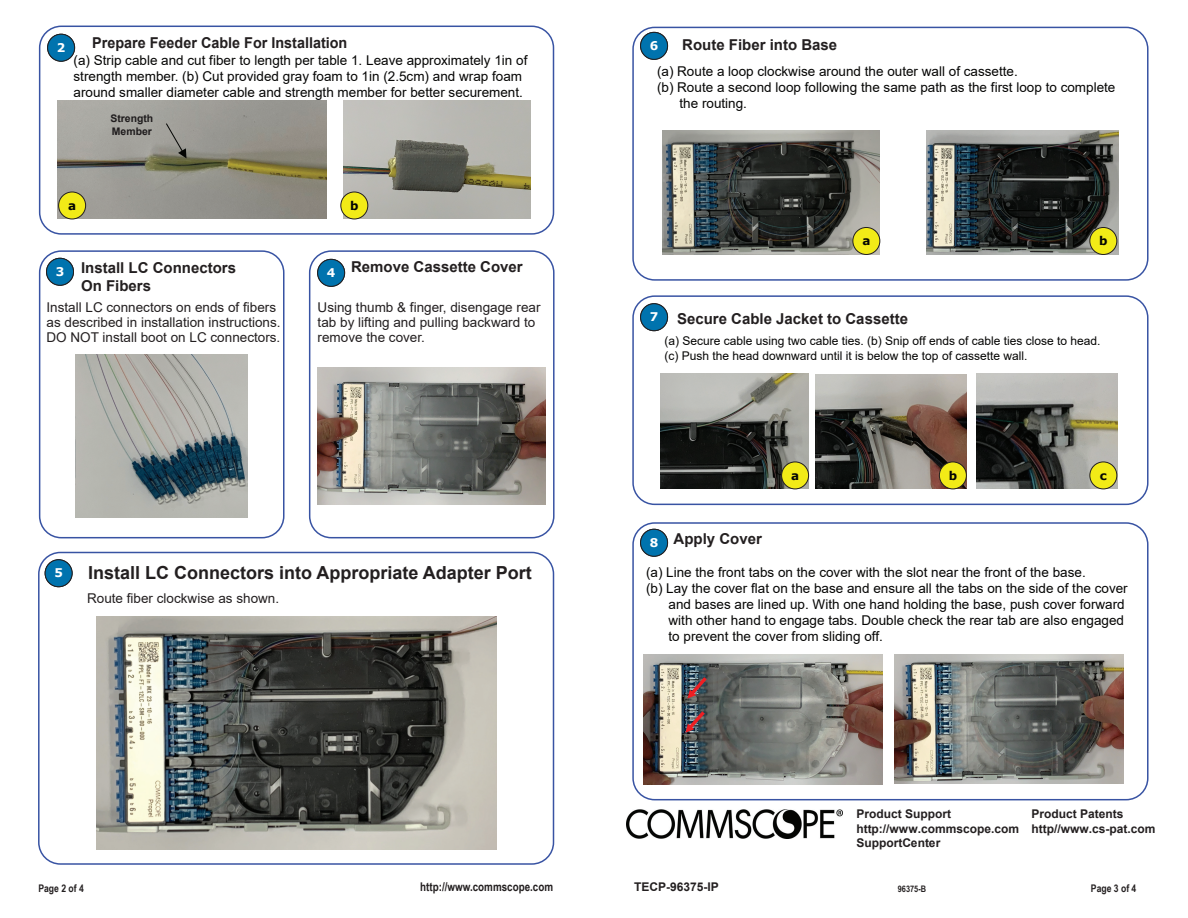
<style>
.page{position:relative;width:1188px;height:918px;background:#fff}
.page>*{position:absolute;margin:0;border:0;box-sizing:border-box;transform-origin:0 0}
.t1{font:700 18px "Arial";color:#231f20}
.t2{font:700 15px/18px "Arial";color:#231f20}
.t3{font:700 15px "Arial";color:#231f20;scale:.96 1}
.t4{font:13.5px/16.2px "Arial";color:#050504}
.t5{font:13.5px/15px "Arial";color:#231f20}
.t6{font:12px/14.4px "Arial";color:#050504}
.t7{font:700 12px/14.4px "Arial";color:#231f20}
.t8{font:700 12px "Arial Narrow";color:#231f20}
.t9{font:700 12px "Verdana";color:#040503}
.t10{font:700 12px "Verdana";color:#fff}
.t11{font:700 10.5px "Arial Narrow";color:#231f20}
.t12{font:700 10.5px/12.6px "Arial";letter-spacing:-.005em;color:#1f1c1d}
.t13{font:700 9px "Arial Narrow";color:#231f20}
</style>
<div class="page">
<img style="left:58px;top:100px;width:269px;height:119px">
<img style="left:344px;top:100px;width:187px;height:119px">
<img style="left:97px;top:617px;width:400px;height:232px">
<img style="left:663px;top:130px;width:217px;height:124px">
<img style="left:927px;top:130px;width:191px;height:124px">
<img style="left:661px;top:374px;width:148px;height:115px">
<img style="left:815px;top:374px;width:151px;height:115px">
<img style="left:977px;top:374px;width:140px;height:115px">
<div style="left:48px;top:34px;width:27px;height:27px;background:#0073ae;border-radius:50%"></div>
<div style="left:47px;top:34px;width:28px;height:28px;border:1px solid #231f20;border-radius:50%"></div>
<div style="left:47px;top:258px;width:27px;height:27px;background:#0073ae;border-radius:50%"></div>
<div style="left:46px;top:258px;width:28px;height:28px;border:1px solid #231f20;border-radius:50%"></div>
<div style="left:45px;top:560px;width:27px;height:27px;background:#0073ae;border-radius:50%"></div>
<div style="left:45px;top:559px;width:27px;height:28px;border:1px solid #231f20;border-radius:50%"></div>
<img style="left:627px;top:810px;width:216px;height:29px">
<div style="left:318px;top:259px;width:27px;height:27px;background:#0073ae;border-radius:50%"></div>
<div style="left:317px;top:259px;width:28px;height:28px;border:1px solid #231f20;border-radius:50%"></div>
<div style="left:59px;top:192px;width:27px;height:27px;background:#f2eb17;border-radius:50%"></div>
<div style="left:58px;top:192px;width:28px;height:27px;border:1px solid #231f20;border-radius:50%"></div>
<div style="left:341px;top:192px;width:27px;height:27px;background:#f2eb17;border-radius:50%"></div>
<div style="left:340px;top:192px;width:28px;height:27px;border:1px solid #231f20;border-radius:50%"></div>
<svg style="left:165px;top:123px;width:21px;height:35px"></svg>
<div style="left:641px;top:32px;width:27px;height:27px;background:#0073ae;border-radius:50%"></div>
<div style="left:640px;top:32px;width:28px;height:28px;border:1px solid #231f20;border-radius:50%"></div>
<div style="left:641px;top:529px;width:27px;height:27px;background:#0073ae;border-radius:50%"></div>
<div style="left:640px;top:529px;width:28px;height:28px;border:1px solid #231f20;border-radius:50%"></div>
<div style="left:641px;top:304px;width:27px;height:27px;background:#0073ae;border-radius:50%"></div>
<div style="left:640px;top:303px;width:28px;height:28px;border:1px solid #231f20;border-radius:50%"></div>
<div style="left:853px;top:227px;width:27px;height:27px;background:#f2eb17;border-radius:50%"></div>
<div style="left:852px;top:227px;width:28px;height:28px;border:1px solid #231f20;border-radius:50%"></div>
<div style="left:1090px;top:227px;width:27px;height:27px;background:#f2eb17;border-radius:50%"></div>
<div style="left:1089px;top:227px;width:28px;height:28px;border:1px solid #231f20;border-radius:50%"></div>
<div style="left:782px;top:462px;width:27px;height:27px;background:#f2eb17;border-radius:50%"></div>
<div style="left:781px;top:462px;width:28px;height:27px;border:1px solid #231f20;border-radius:50%"></div>
<div style="left:39px;top:26px;width:515px;height:209px;border:2px solid #3853a3;border-radius:22px"></div>
<div style="left:38px;top:552px;width:516px;height:313px;border:2px solid #3853a3;border-radius:22px"></div>
<div style="left:632px;top:27px;width:517px;height:254px;border:2px solid #3853a3;border-radius:22px"></div>
<div style="left:39px;top:250px;width:246px;height:288px;border:2px solid #3853a3;border-radius:22px"></div>
<img style="left:76px;top:355px;width:172px;height:162px">
<img style="left:318px;top:368px;width:228px;height:136px">
<div style="left:309px;top:250px;width:246px;height:288px;border:2px solid #3853a3;border-radius:22px"></div>
<div style="left:632px;top:295px;width:517px;height:210px;border:2px solid #3853a3;border-radius:22px"></div>
<div style="left:939px;top:462px;width:27px;height:27px;background:#f2eb17;border-radius:50%"></div>
<div style="left:939px;top:462px;width:28px;height:27px;border:1px solid #231f20;border-radius:50%"></div>
<div style="left:1090px;top:462px;width:27px;height:27px;background:#f2eb17;border-radius:50%"></div>
<div style="left:1089px;top:462px;width:28px;height:27px;border:1px solid #231f20;border-radius:50%"></div>
<div style="left:632px;top:522px;width:517px;height:278px;border:2px solid #3853a3;border-radius:22px"></div>
<img style="left:644px;top:655px;width:239px;height:130px">
<svg style="left:687px;top:674px;width:23px;height:25px"></svg>
<svg style="left:685px;top:708px;width:23px;height:25px"></svg>
<img style="left:894px;top:655px;width:230px;height:129px">
<p class="t10" style="left:57px;top:39px;width:10px">2</p>
<p class="t3" style="left:92px;top:32px;width:267px">Prepare Feeder Cable For Installation</p>
<p class="t4" style="left:74px;top:52px;width:455px">(a) Strip cable and cut fiber to length per table 1. Leave approximately 1in of strength member. (b) Cut provided gray foam to 1in (2.5cm) and wrap foam around smaller diameter cable and strength member for better securement.</p>
<p class="t12" style="left:110px;top:112px;width:44px">Strength<br>Member</p>
<p class="t9" style="left:68px;top:197px;width:10px">a</p>
<p class="t9" style="left:350px;top:197px;width:10px">b</p>
<p class="t10" style="left:56px;top:263px;width:10px">3</p>
<p class="t2" style="left:81px;top:259px;width:157px">Install LC Connectors<br>On Fibers</p>
<p class="t10" style="left:327px;top:264px;width:10px">4</p>
<p class="t2" style="left:351px;top:258px;width:173px">Remove Cassette Cover</p>
<p class="t5" style="left:47px;top:300px;width:236px">Install LC connectors on ends of fibers as described in installation instructions.<br>DO NOT install boot on LC connectors.</p>
<p class="t5" style="left:318px;top:300px;width:224px">Using thumb &amp; finger, disengage rear tab by lifting and pulling backward to remove the cover.</p>
<p class="t10" style="left:54px;top:565px;width:10px">5</p>
<h1 class="t1" style="left:88px;top:560px;width:445px">Install LC Connectors into Appropriate Adapter Port</h1>
<p class="t5" style="left:87px;top:591px;width:194px">Route fiber clockwise as shown.</p>
<p class="t10" style="left:650px;top:37px;width:10px">6</p>
<p class="t2" style="left:682px;top:36px;width:157px">Route Fiber into Base</p>
<p class="t4" style="left:657px;top:63px;width:362px">(a) Route a loop clockwise around the outer wall of cassette.</p>
<p class="t4" style="left:657px;top:79px;width:460px">(b) Route a second loop following the same path as the first loop to complete</p>
<p class="t4" style="left:680px;top:96px;width:69px">the routing.</p>
<p class="t9" style="left:862px;top:232px;width:10px">a</p>
<p class="t9" style="left:1099px;top:232px;width:10px">b</p>
<p class="t10" style="left:650px;top:309px;width:10px">7</p>
<p class="t2" style="left:677px;top:310px;width:232px">Secure Cable Jacket to Cassette</p>
<p class="t6" style="left:665px;top:334px;width:438px">(a) Secure cable using two cable ties. (b) Snip off ends of cable ties close to head. (c) Push the head downward until it is below the top of cassette wall.</p>
<p class="t2" style="left:650px;top:530px;width:114px"><sub>8</sub> Apply Cover</p>
<p class="t9" style="left:791px;top:467px;width:10px">a</p>
<p class="t9" style="left:949px;top:467px;width:10px">b</p>
<p class="t9" style="left:1100px;top:467px;width:9px">c</p>
<p class="t4" style="left:646px;top:564px;width:441px">(a) Line the front tabs on the cover with the slot near the front of the base.</p>
<p class="t4" style="left:646px;top:580px;width:483px">(b) Lay the cover flat on the base and ensure all the tabs on the side of the cover</p>
<p class="t4" style="left:669px;top:596px;width:458px">and bases are lined up. With one hand holding the base, push cover forward</p>
<p class="t4" style="left:669px;top:612px;width:457px">with other hand to engage tabs. Double check the rear tab are also engaged</p>
<p class="t4" style="left:669px;top:628px;width:216px">to prevent the cover from sliding off.</p>
<p class="t7" style="left:856px;top:807px;width:164px">Product Support http://www.commscope.com<br>SupportCenter</p>
<p class="t7" style="left:1031px;top:807px;width:126px">Product Patents http//www.cs-pat.com</p>
<p class="t8" style="left:420px;top:878px;width:135px">http://www.commscope.com</p>
<p class="t7" style="left:634px;top:880px;width:86px">TECP-96375-IP</p>
<p class="t11" style="left:38px;top:880px;width:47px">Page 2 of 4</p>
<p class="t11" style="left:1091px;top:880px;width:47px">Page 3 of 4</p>
<p class="t13" style="left:898px;top:882px;width:30px">96375-B</p>
</div>
